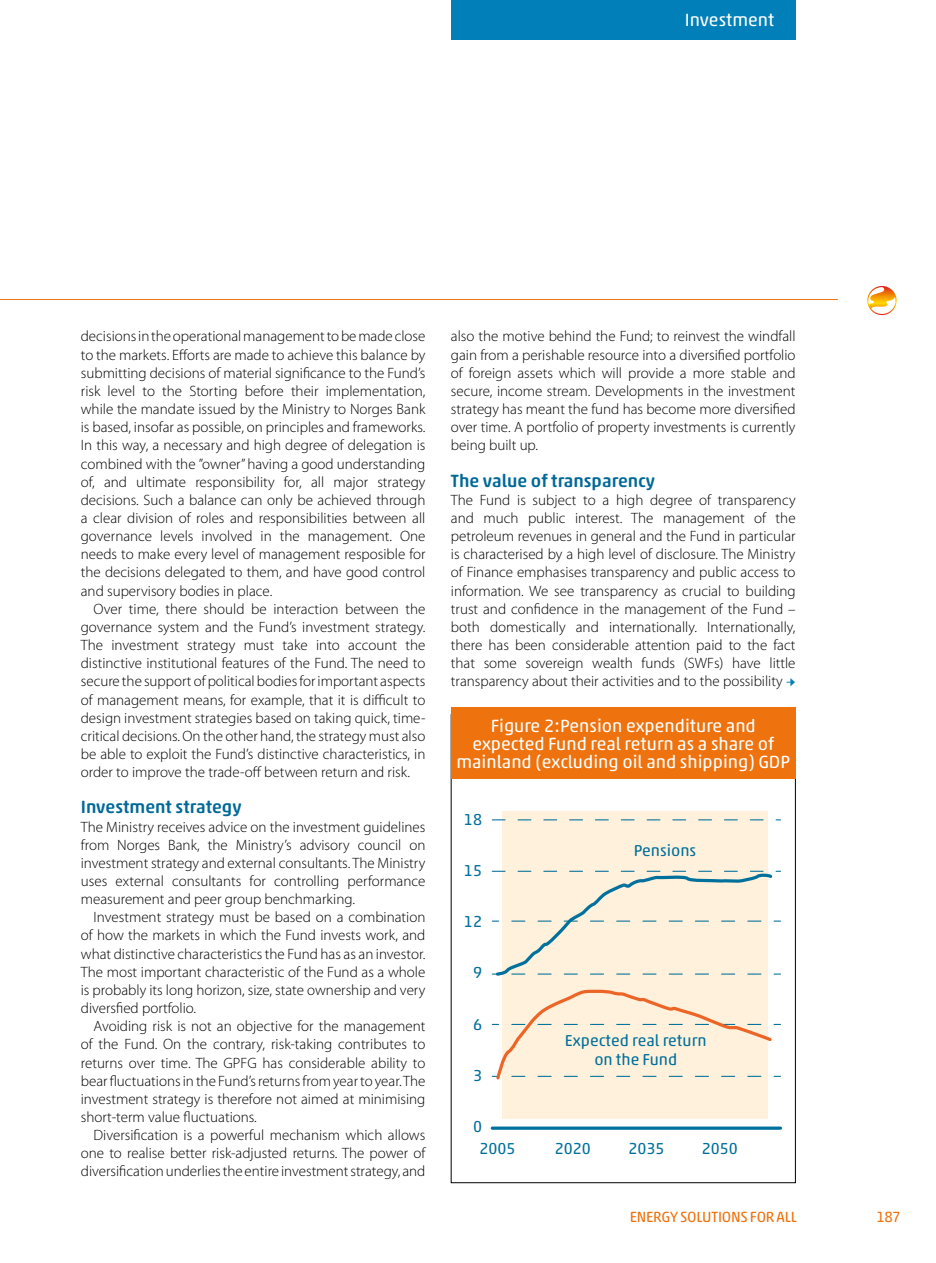
<style>
.page{position:relative;width:936px;height:1263px;background:#fff}
.page>*{position:absolute;margin:0;border:0;box-sizing:border-box;transform-origin:0 0}
.t1{font:18px/18px "Akko Rounded Pro";color:#fff;text-align:center}
.t2{font:500 18px "Akko Rounded Pro";color:#006997}
.t3{font:16.05px/19.4px "Akko Rounded Pro";color:#00709c;text-align:center}
.t4{font:300 15px/18.1px "Myriad Pro";color:#000;text-align:justify}
.t5{font:15px "Akko Rounded Pro";letter-spacing:-.02em;color:#ee720e}
.s1{font-family:"Minion Pro";font-weight:400;color:#007fb8}
</style>
<div class="page">
<hr style="left:0;top:299px;width:837px;height:1px;background:#ee720e">
<svg style="left:867px;top:286px;width:29px;height:29px"></svg>
<div style="left:451px;top:0;width:344px;height:39px;background:#007fb8"></div>
<div style="left:501px;top:811px;width:266px;height:308px;background:#fff1db"></div>
<svg style="left:492px;top:1126px;width:288px;height:4px"></svg>
<svg style="left:492px;top:819px;width:288px;height:1px"></svg>
<svg style="left:492px;top:870px;width:288px;height:107px"></svg>
<svg style="left:492px;top:987px;width:288px;height:94px"></svg>
<div style="left:451px;top:708px;width:344px;height:71px;background:#ee720e"></div>
<p class="t1" style="left:684px;top:11px;width:91px">I nvestment</p>
<p class="t4" style="left:81px;top:327px;width:346px">decisions in the operational management to be made close to the markets. Efforts are made to achieve this balance by submitting decisions of material significance to the Fund’s risk level to the Storting before their implementation, while the mandate issued by the Ministry to Norges Bank is based, insofar as possible, on principles and frameworks.<br>In this way, a necessary and high degree of delegation is combined with the ”owner” having a good understanding of, and ultimate responsibility for, all major strategy decisions. Such a balance can only be achieved through a clear division of roles and responsibilities between all governance levels involved in the management. One needs to make every level of management resposible for the decisions delegated to them, and have good control and supervisory bodies in place.</p>
<p class="t4" style="left:81px;top:599px;width:346px;text-indent:13px">Over time, there should be interaction between the governance system and the Fund’s investment strategy.<br>The investment strategy must take into account the distinctive institutional features of the Fund. The need to secure the support of political bodies for important aspects of management means, for example, that it is difficult to design investment strategies based on taking quick, time&shy;critical decisions. On the other hand, the strategy must also be able to exploit the Fund’s distinctive characteristics, in order to improve the trade-off between return and risk.</p>
<p class="t2" style="left:81px;top:796px;width:162px">Investment strategy</p>
<p class="t4" style="left:81px;top:817px;width:346px">The Ministry receives advice on the investment guidelines from Norges Bank, the Ministry’s advisory council on investment strategy and external consultants. The Ministry uses external consultants for controlling performance measurement and peer group benchmarking.</p>
<p class="t4" style="left:81px;top:908px;width:346px;text-indent:13px">Investment strategy must be based on a combination of how the markets in which the Fund invests work, and what distinctive characteristics the Fund has as an investor.<br>The most important characteristic of the Fund as a whole is probably its long horizon, size, state ownership and very diversfied portfolio.</p>
<p class="t4" style="left:81px;top:1017px;width:346px;text-indent:13px">Avoiding risk is not an objective for the management of the Fund. On the contrary, risk-taking contributes to returns over time. The GPFG has considerable ability to bear fluctuations in the Fund’s returns from year to year. The investment strategy is therefore not aimed at minimising short-term value fluctuations.</p>
<p class="t4" style="left:81px;top:1126px;width:346px;text-indent:13px">Diversification is a powerful mechanism which allows one to realise better risk-adjusted returns. The power of diversification underlies the entire investment strategy, and</p>
<p class="t4" style="left:451px;top:327px;width:346px">also the motive behind the Fund; to reinvest the windfall gain from a perishable resource into a diversified portfolio of foreign assets which will provide a more stable and secure, income stream. Developments in the investment strategy has meant the fund has become more diversified over time. A portfolio of property investments is currently being built up.</p>
<p class="t2" style="left:451px;top:469px;width:205px">The value of transparency</p>
<p class="t4" style="left:451px;top:491px;width:346px">The Fund is subject to a high degree of transparency and much public interest. The management of the petroleum revenues in general and the Fund in particular is characterised by a high level of disclosure. The Ministry of Finance emphasises transparency and public access to information. We see transparency as crucial to building trust and confidence in the management of the Fund – both domestically and internationally. Internationally, there has been considerable attention paid to the fact that some sovereign wealth funds (SWFs) have little transparency about their activities and to the possibility <span class="s1">→</span></p>
<p class="t1" style="left:456px;top:717px;width:335px">Figure 2:Pension expenditure and expected Fund real return as a share of mainland (excluding oil and shipping) GDP</p>
<p class="t3" style="left:464px;top:810px;width:20px">18</p>
<p class="t3" style="left:464px;top:861px;width:20px">15</p>
<p class="t3" style="left:464px;top:912px;width:20px">12</p>
<p class="t3" style="left:473px;top:963px;width:11px">9</p>
<p class="t3" style="left:473px;top:1014px;width:11px">6</p>
<p class="t3" style="left:473px;top:1065px;width:11px">3</p>
<p class="t3" style="left:473px;top:1116px;width:11px">0</p>
<p class="t3" style="left:633px;top:841px;width:64px">Pensions</p>
<p class="t3" style="left:565px;top:1031px;width:143px">Expected real return on the Fund</p>
<p class="t3" style="left:479px;top:1139px;width:38px">2005</p>
<p class="t3" style="left:554px;top:1139px;width:38px">2020</p>
<p class="t3" style="left:628px;top:1139px;width:38px">2035</p>
<p class="t3" style="left:701px;top:1139px;width:38px">2050</p>
<p class="t5" style="left:629px;top:1207px;width:168px">Energy Solutions For All</p>
<p class="t5" style="left:876px;top:1207px;width:26px">187</p>
</div>
